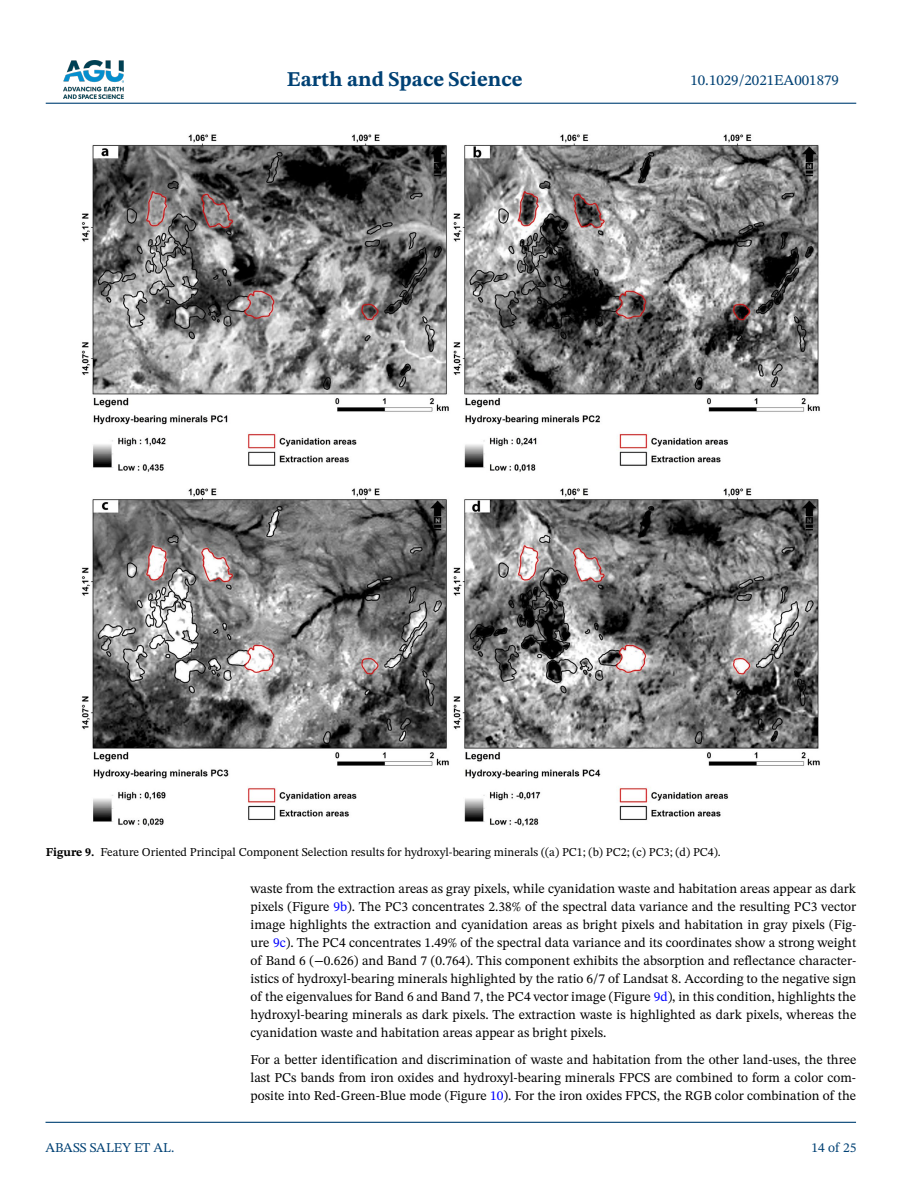
<style>
.page{position:relative;width:902px;height:1183px;background:#fff}
.page>*{position:absolute;margin:0;border:0;box-sizing:border-box;transform-origin:0 0}
.t1{font:700 21px "STIX Two Text";color:#004174}
.t2{font:15px "STIX Two Text";color:#004174}
.t3{font:13.5px/18px "STIX Two Text";color:#000;text-align:justify}
.t4{font:13.5px "STIX Two Text";color:#004174}
.t5{font:12px "STIX Two Text";color:#000}
.s1{font-weight:700}
.s2{color:#00f}
</style>
<div class="page">
<img style="left:63px;top:60px;width:60px;height:39px">
<hr style="left:46px;top:103px;width:810px;height:1px;background:#004174">
<hr style="left:45px;top:1121px;width:810px;height:1px;background:#004174">
<img style="left:81px;top:134px;width:739px;height:692px">
<h1 class="t1" style="left:287px;top:64px;width:237px">Earth and Space Science</h1>
<p class="t2" style="left:690px;top:69px;width:150px">10.1029/2021EA001879</p>
<p class="t5" style="left:46px;top:842px;width:676px"><span class="s1">Figure 9.</span> Feature Oriented Principal Component Selection results for hydroxyl-bearing minerals ((a) PC1; (b) PC2; (c) PC3; (d) PC4).</p>
<p class="t4" style="left:45px;top:1137px;width:130px">ABASS SALEY ET AL.</p>
<p class="t3" style="left:250px;top:879px;width:607px">waste from the extraction areas as gray pixels, while cyanidation waste and habitation areas appear as dark pixels (Figure <span class="s2">9b</span>). The PC3 concentrates 2.38% of the spectral data variance and the resulting PC3 vector image highlights the extraction and cyanidation areas as bright pixels and habitation in gray pixels (Fig&shy;ure <span class="s2">9c</span>). The PC4 concentrates 1.49% of the spectral data variance and its coordinates show a strong weight of Band 6 (−0.626) and Band 7 (0.764). This component exhibits the absorption and reflectance character&shy;istics of hydroxyl-bearing minerals highlighted by the ratio 6/7 of Landsat 8. According to the negative sign of the eigenvalues for Band 6 and Band 7, the PC4 vector image (Figure <span class="s2">9d</span>), in this condition, highlights the hydroxyl-bearing minerals as dark pixels. The extraction waste is highlighted as dark pixels, whereas the cyanidation waste and habitation areas appear as bright pixels.</p>
<p class="t3" style="left:250px;top:1050px;width:607px">For a better identification and discrimination of waste and habitation from the other land-uses, the three last PCs bands from iron oxides and hydroxyl-bearing minerals FPCS are combined to form a color com&shy;posite into Red-Green-Blue mode (Figure <span class="s2">10</span>). For the iron oxides FPCS, the RGB color combination of the</p>
<p class="t4" style="left:811px;top:1137px;width:46px">14 of 25</p>
</div>
